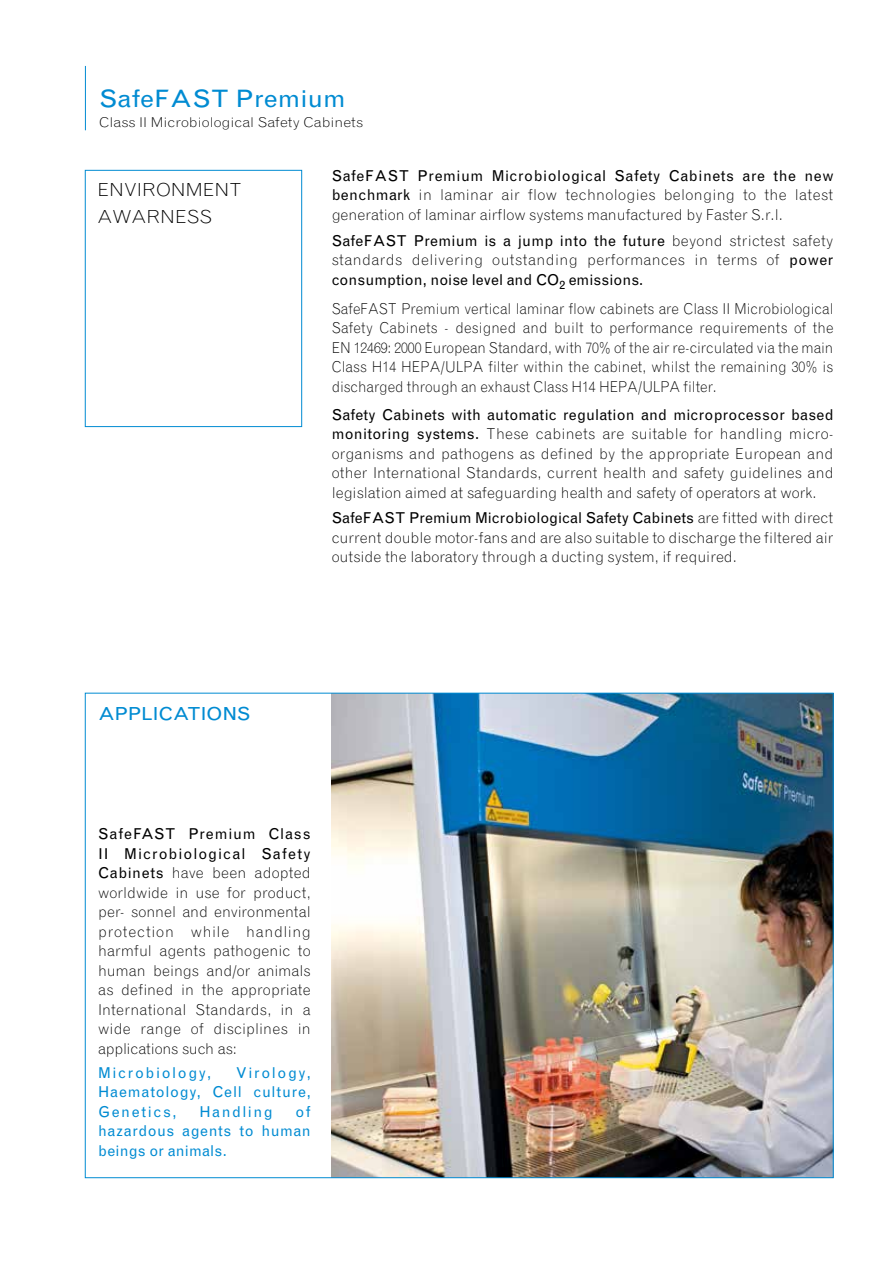
<style>
.page{position:relative;width:893px;height:1263px;background:#fff}
.page>*{position:absolute;margin:0;border:0;box-sizing:border-box;transform-origin:0 0}
.t1{font:24px "Grotesque MT Std";color:#008bd2;scale:1.1 1}
.t2{font:300 18px/27px "Grotesque MT Std";color:#000;scale:1.1 1}
.t3{font:18px "Grotesque MT Std";letter-spacing:-.025em;color:#008bd2;scale:1.1 1}
.t4{font:300 15px/19.5px "Grotesque MT Std";color:#000;text-align:justify}
.t5{font:300 15px/19.5px "Grotesque MT Std";color:#000;text-align:justify;scale:.95 1}
.t6{font:15px/19.5px "Grotesque MT Std";color:#000;text-align:justify}
.t7{font:15px/19.5px "Grotesque MT Std";letter-spacing:.05em;color:#008bd2;text-align:justify}
.t8{font:15px "Grotesque MT Std";letter-spacing:.105em;color:#008bd2}
.t9{font:15px "Grotesque MT Std";letter-spacing:.095em;color:#008bd2}
.t10{font:300 13.5px "Grotesque MT Std";color:#000;scale:1.1 1}
.s1{font-weight:400}
.s2{font-weight:300}
</style>
<div class="page">
<img style="left:332px;top:695px;width:499px;height:481px">
<hr style="left:85px;top:66px;width:1px;height:64px;background:#008bd2">
<div style="left:85px;top:170px;width:217px;height:257px;border:1px solid #008bd2"></div>
<h1 class="t1" style="left:99px;top:84px;width:226px">SafeFAST Premium</h1>
<p class="t10" style="left:99px;top:114px;width:241px">Class II Microbiological Safety Cabinets</p>
<p class="t2" style="left:97px;top:176px;width:133px">ENVIRONMENT<br>AWARNESS</p>
<p class="t4" style="left:332px;top:166px;width:503px"><span class="s1">SafeFAST Premium Microbiological Safety Cabinets are the new benchmark</span> in laminar air flow technologies belonging to the latest generation of laminar airflow systems manufactured by Faster S.r.l.</p>
<p class="t6" style="left:332px;top:231px;width:503px">SafeFAST Premium is a jump into the future <span class="s2">beyond strictest safety standards delivering outstanding performances in terms of</span> power consumption, noise level and CO<sub>2</sub> emissions.</p>
<p class="t5" style="left:332px;top:298px;width:530px">SafeFAST Premium vertical laminar flow cabinets are Class II Microbiological Safety Cabinets - designed and built to performance requirements of the EN 12469: 2000 European Standard, with 70% of the air re-circulated via the main Class H14 HEPA/ULPA filter within the cabinet, whilst the remaining 30% is discharged through an exhaust Class H14 HEPA/ULPA filter.</p>
<p class="t4" style="left:332px;top:404px;width:504px"><span class="s1">Safety Cabinets with automatic regulation and microprocessor based monitoring systems.</span> These cabinets are suitable for handling micro&shy;organisms and pathogens as defined by the appropriate European and other International Standards, current health and safety guidelines and legislation aimed at safeguarding health and safety of operators at work.</p>
<p class="t4" style="left:332px;top:508px;width:503px"><span class="s1">SafeFAST Premium Microbiological Safety Cabinets</span> are fitted with direct current double motor-fans and are also suitable to discharge the filtered air outside the laboratory through a ducting system, if required.</p>
<p class="t3" style="left:98px;top:703px;width:140px">APPLICATIONS</p>
<p class="t4" style="left:98px;top:824px;width:214px"><span class="s1">SafeFAST Premium Class II Microbiological Safety Cabinets</span> have been adopted worldwide in use for product, per- sonnel and environmental protection while handling harmful agents pathogenic to human beings and/or animals as defined in the appropriate International Standards, in a wide range of disciplines in applications such as:</p>
<p class="t8" style="left:98px;top:1063px;width:114px">Microbiology,</p>
<p class="t7" style="left:98px;top:1063px;width:214px;text-indent:138px">Virology, Haematology, Cell culture, Genetics,</p>
<p class="t7" style="left:98px;top:1102px;width:214px;text-indent:197px">of hazardous agents to human beings or animals.</p>
<p class="t9" style="left:199px;top:1102px;width:75px">Handling</p>
</div>
